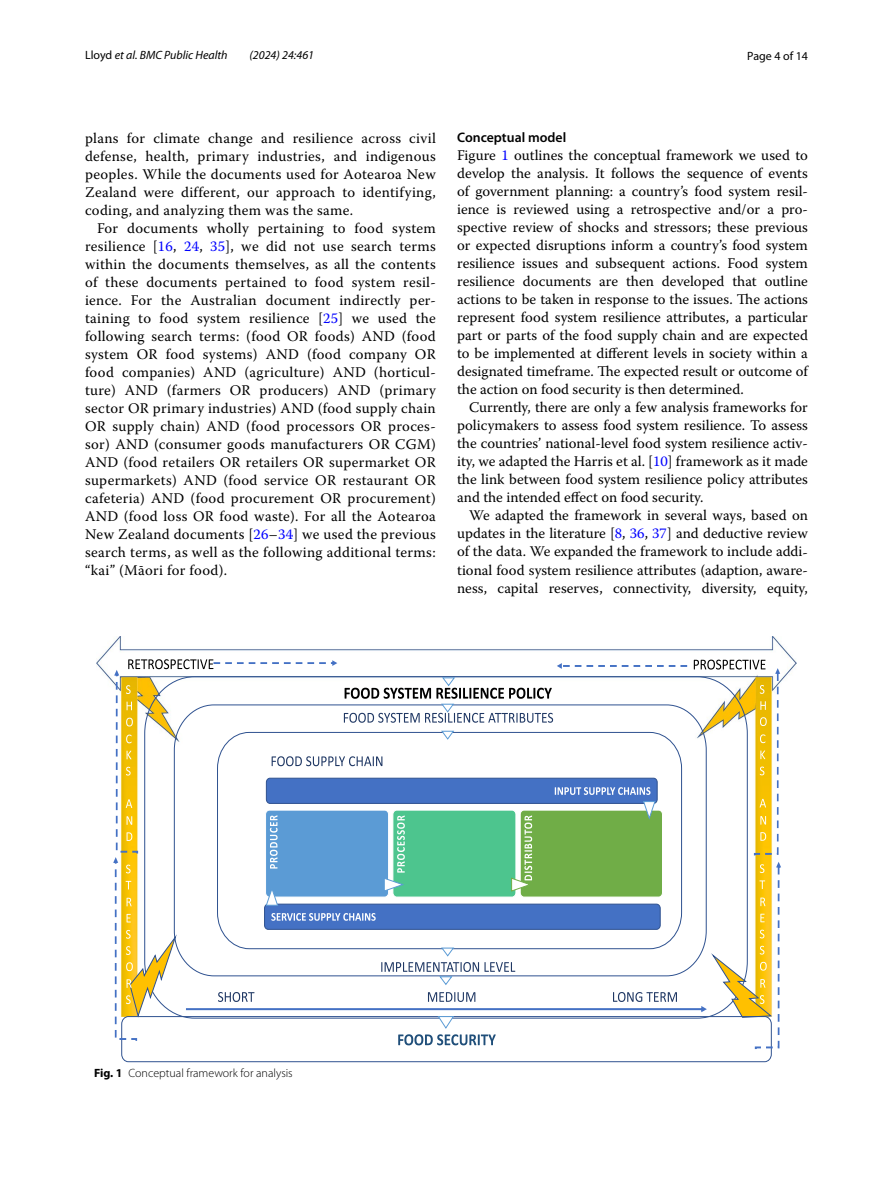
<style>
.page{position:relative;width:893px;height:1187px;background:#fff}
.page>*{position:absolute;margin:0;border:0;box-sizing:border-box;transform-origin:0 0}
.t1{font:14.7px/18px "Warnock Pro";letter-spacing:.01em;color:#000;text-align:justify}
.t2{font:600 13.8px "Myriad Pro";color:#000}
.t3{font:italic 12px "Myriad Pro";color:#000}
.t4{font:300 12px "Myriad Pro";color:#000}
.t5{font:12px "Myriad Pro";color:#000}
.s1{font-style:normal}
.s2{color:#00f}
.s3{font-weight:700}
</style>
<div class="page">
<img style="left:96px;top:636px;width:701px;height:47px">
<div style="left:121px;top:1016px;width:651px;height:45px;border:1px solid #2f5290;border-radius:7px"></div>
<svg style="left:113px;top:659px;width:668px;height:389px"></svg>
<p class="t3" style="left:85px;top:48px;width:144px"><span class="s1">Lloyd</span> et al. BMC Public Health</p>
<p class="t3" style="left:249px;top:48px;width:66px">(2024) 24:461</p>
<p class="t5" style="left:747px;top:48px;width:62px">Page 4 of 14</p>
<p class="t1" style="left:85px;top:128px;width:352px">plans for climate change and resilience across civil defense, health, primary industries, and indigenous peoples. While the documents used for Aotearoa New Zealand were different, our approach to identifying, coding, and analyzing them was the same.</p>
<p class="t1" style="left:85px;top:218px;width:352px;text-indent:12px">For documents wholly pertaining to food system resilience [<span class="s2">16</span>, <span class="s2">24</span>, <span class="s2">35</span>], we did not use search terms within the documents themselves, as all the contents of these documents pertained to food system resil&shy;ience. For the Australian document indirectly per&shy;taining to food system resilience [<span class="s2">25</span>] we used the following search terms: (food OR foods) AND (food system OR food systems) AND (food company OR food companies) AND (agriculture) AND (horticul&shy;ture) AND (farmers OR producers) AND (primary sector OR primary industries) AND (food supply chain OR supply chain) AND (food processors OR proces&shy;sor) AND (consumer goods manufacturers OR CGM)<br>AND (food retailers OR retailers OR supermarket OR supermarkets) AND (food service OR restaurant OR cafeteria) AND (food procurement OR procurement)<br>AND (food loss OR food waste). For all the Aotearoa New Zealand documents [<span class="s2">26</span>–<span class="s2">34</span>] we used the previous search terms, as well as the following additional terms: “kai” (Māori for food).</p>
<p class="t2" style="left:457px;top:129px;width:111px">Conceptual model</p>
<p class="t1" style="left:457px;top:146px;width:352px">Figure <span class="s2">1</span> outlines the conceptual framework we used to develop the analysis. It follows the sequence of events of government planning: a country’s food system resil&shy;ience is reviewed using a retrospective and/or a pro&shy;spective review of shocks and stressors; these previous or expected disruptions inform a country’s food system resilience issues and subsequent actions. Food system resilience documents are then developed that outline actions to be taken in response to the issues. The actions represent food system resilience attributes, a particular part or parts of the food supply chain and are expected to be implemented at different levels in society within a designated timeframe. The expected result or outcome of the action on food security is then determined.</p>
<p class="t1" style="left:457px;top:398px;width:352px;text-indent:12px">Currently, there are only a few analysis frameworks for policymakers to assess food system resilience. To assess the countries’ national-level food system resilience activ&shy;ity, we adapted the Harris et al. [<span class="s2">10</span>] framework as it made the link between food system resilience policy attributes and the intended effect on food security.</p>
<p class="t1" style="left:457px;top:506px;width:352px;text-indent:12px">We adapted the framework in several ways, based on updates in the literature [<span class="s2">8</span>, <span class="s2">36</span>, <span class="s2">37</span>] and deductive review of the data. We expanded the framework to include addi&shy;tional food system resilience attributes (adaption, aware&shy;ness, capital reserves, connectivity, diversity, equity,</p>
<p class="t4" style="left:94px;top:1066px;width:200px"><span class="s3">Fig. 1</span> Conceptual framework for analysis</p>
</div>
